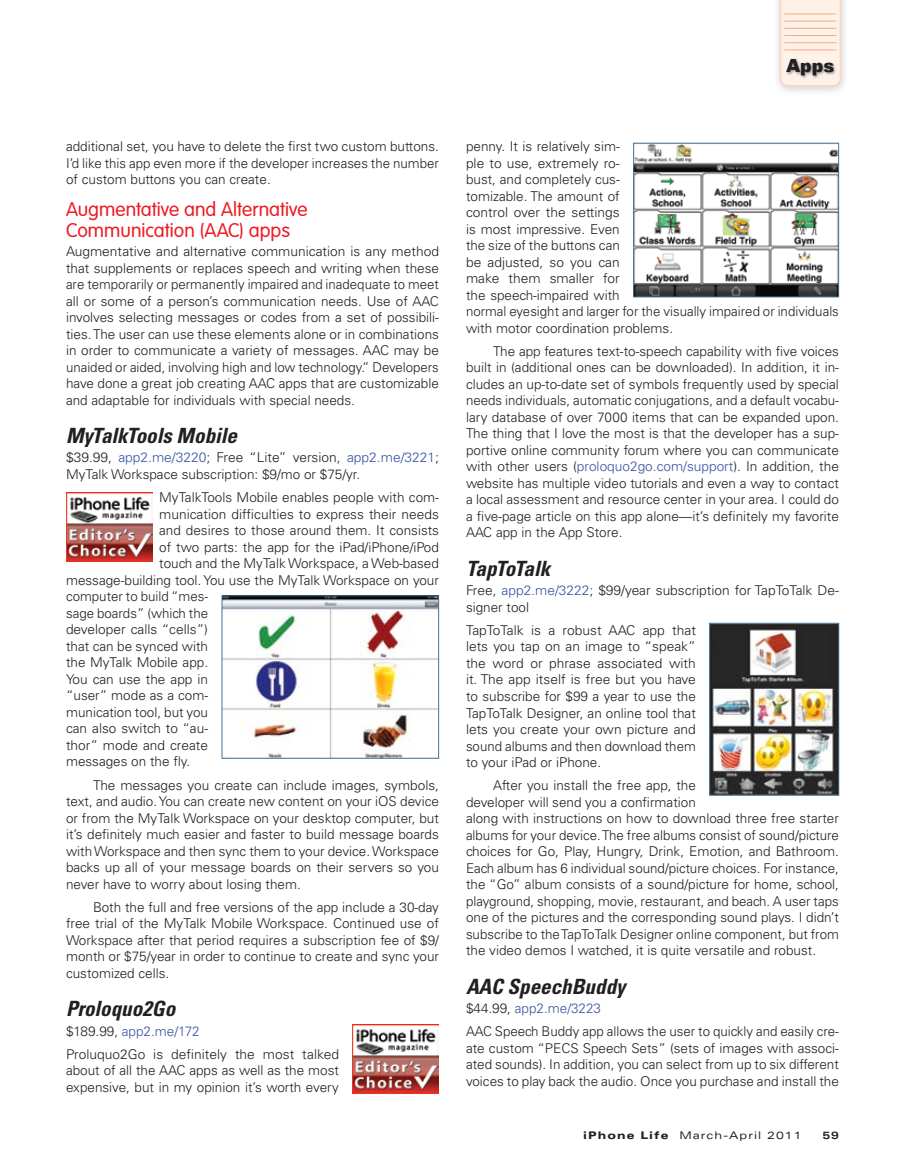
<style>
.page{position:relative;width:905px;height:1175px;background:#fff}
.page>*{position:absolute;margin:0;border:0;box-sizing:border-box;transform-origin:0 0}
.t1{font:italic 700 condensed 21px "Univers";color:#231f20}
.t2{font:italic 700 condensed 21px "Univers";letter-spacing:-.05em;color:#231f20}
.t3{font:300 19.5px/21px "VAG Rounded";color:#ed1c24}
.t4{font:900 expanded 18px "Univers";color:#231f20;scale:.7 1}
.t5{font:300 13.5px/16.5px "Univers";color:#231f20;text-align:justify}
.t6{font:expanded 10.5px "Univers";letter-spacing:.1em;color:#231f20}
.t7{font:700 expanded 10.5px "Univers";color:#231f20}
.s1{color:#3953a4}
.s2{font-weight:900}
</style>
<div class="page">
<div style="left:772px;top:0;width:81px;height:100px;background:#808285;opacity:.75"></div>
<svg style="left:779px;top:0;width:62px;height:86px;background:#fdece2"></svg>
<div style="left:786px;top:57px;width:82px;height:33px;background:#808285;opacity:.75"></div>
<hr style="left:784px;top:50px;width:52px;height:1px;background:#f8ab81">
<hr style="left:784px;top:28px;width:52px;height:1px;background:#f8ab81">
<hr style="left:784px;top:42px;width:52px;height:1px;background:#f8ab81">
<hr style="left:784px;top:35px;width:52px;height:1px;background:#f8ab81">
<hr style="left:784px;top:14px;width:51px;height:1px;background:#f8ab81">
<hr style="left:784px;top:21px;width:52px;height:1px;background:#f8ab81">
<img style="left:352px;top:1024px;width:87px;height:69px">
<img style="left:66px;top:492px;width:86px;height:70px">
<img style="left:224px;top:597px;width:213px;height:159px">
<div style="left:222px;top:595px;width:217px;height:163px;border:1px solid #437395"></div>
<img style="left:635px;top:145px;width:202px;height:150px">
<div style="left:633px;top:143px;width:206px;height:154px;border:1px solid #437395"></div>
<img style="left:711px;top:625px;width:126px;height:168px">
<div style="left:709px;top:623px;width:130px;height:172px;border:1px solid #437395"></div>
<p class="t5" style="left:66px;top:138px;width:374px">additional set, you have to delete the first two custom buttons.<br>I’d like this app even more if the developer increases the number of custom buttons you can create.</p>
<h2 class="t3" style="left:66px;top:198px;width:243px">Augmentative and Alternative<br>Communication (AAC) apps</h2>
<p class="t5" style="left:66px;top:243px;width:374px">Augmentative and alternative communication is any method that supplements or replaces speech and writing when these are temporarily or permanently impaired and inadequate to meet all or some of a person’s communication needs. Use of AAC involves selecting messages or codes from a set of possibili&shy;ties. The user can use these elements alone or in combinations in order to communicate a variety of messages. AAC may be unaided or aided, involving high and low technology.” Developers have done a great job creating AAC apps that are customizable and adaptable for individuals with special needs.</p>
<h1 class="t1" style="left:66px;top:422px;width:173px">MyTalkTools Mobile</h1>
<p class="t5" style="left:66px;top:449px;width:374px">$39.99, <span class="s1">app2.me/3220</span>; Free “Lite” version, <span class="s1">app2.me/3221</span>;<br>MyTalk Workspace subscription: $9/mo or $75/yr.</p>
<p class="t5" style="left:159px;top:489px;width:281px">MyTalkTools Mobile enables people with com-</p>
<p class="t5" style="left:159px;top:505px;width:281px">munication difficulties to express their needs</p>
<p class="t5" style="left:159px;top:522px;width:281px">and desires to those around them. It consists</p>
<p class="t5" style="left:159px;top:538px;width:281px">of two parts: the app for the iPad/iPhone/iPod</p>
<p class="t5" style="left:159px;top:555px;width:281px">touch and the MyTalk Workspace, a Web-based</p>
<p class="t5" style="left:66px;top:571px;width:374px">message-building tool. You use the MyTalk Workspace on your</p>
<p class="t5" style="left:66px;top:588px;width:144px">computer to build “mes-</p>
<p class="t5" style="left:66px;top:604px;width:144px">sage boards” (which the</p>
<p class="t5" style="left:66px;top:621px;width:144px">developer calls “cells”)</p>
<p class="t5" style="left:66px;top:637px;width:144px">that can be synced with</p>
<p class="t5" style="left:66px;top:654px;width:144px">the MyTalk Mobile app.</p>
<p class="t5" style="left:66px;top:670px;width:144px">You can use the app in</p>
<p class="t5" style="left:66px;top:687px;width:144px">“user” mode as a com-</p>
<p class="t5" style="left:66px;top:703px;width:144px">munication tool, but you</p>
<p class="t5" style="left:66px;top:720px;width:144px">can also switch to “au-</p>
<p class="t5" style="left:66px;top:736px;width:144px">thor” mode and create</p>
<p class="t5" style="left:66px;top:753px;width:126px">messages on the fly.</p>
<p class="t5" style="left:66px;top:776px;width:374px;text-indent:27px">The messages you create can include images, symbols, text, and audio. You can create new content on your iOS device or from the MyTalk Workspace on your desktop computer, but it’s definitely much easier and faster to build message boards with Workspace and then sync them to your device. Workspace backs up all of your message boards on their servers so you never have to worry about losing them.</p>
<p class="t5" style="left:66px;top:898px;width:374px;text-indent:27px">Both the full and free versions of the app include a 30-day free trial of the MyTalk Mobile Workspace. Continued use of Workspace after that period requires a subscription fee of $9/ month or $75/year in order to continue to create and sync your customized cells.</p>
<h1 class="t1" style="left:66px;top:995px;width:111px">Proloquo2Go</h1>
<p class="t5" style="left:66px;top:1019px;width:274px;line-height:23.2px">$189.99, <span class="s1">app2.me/172<br></span>Proluquo2Go is definitely the most talked</p>
<p class="t5" style="left:66px;top:1062px;width:274px">about of all the AAC apps as well as the most expensive, but in my opinion it’s worth every</p>
<h3 class="t4" style="left:786px;top:55px;width:70px">Apps</h3>
<p class="t5" style="left:466px;top:138px;width:374px;text-align:left">penny. It is relatively sim-<br>ple to use, extremely ro-<br>bust, and completely cus-<br>tomizable. The amount of<br>control over the settings<br>is most impressive. Even<br>the size of the buttons can<br>be adjusted, so you can<br>make them smaller for<br>the speech-impaired with<br>normal eyesight and larger for the visually impaired or individuals with motor coordination problems.</p>
<p class="t5" style="left:466px;top:343px;width:374px;text-indent:27px">The app features text-to-speech capability with five voices built in (additional ones can be downloaded). In addition, it in&shy;cludes an up-to-date set of symbols frequently used by special needs individuals, automatic conjugations, and a default vocabu&shy;lary database of over 7000 items that can be expanded upon.<br>The thing that I love the most is that the developer has a sup&shy;portive online community forum where you can communicate with other users (<span class="s1">proloquo2go.com/support</span>). In addition, the website has multiple video tutorials and even a way to contact a local assessment and resource center in your area. I could do a five-page article on this app alone—it’s definitely my favorite AAC app in the App Store.</p>
<h1 class="t2" style="left:466px;top:555px;width:86px">TapToTalk</h1>
<p class="t5" style="left:466px;top:582px;width:374px">Free, <span class="s1">app2.me/3222</span>; $99/year subscription for TapToTalk De&shy;signer tool</p>
<p class="t5" style="left:466px;top:622px;width:231px">TapToTalk is a robust AAC app that lets you tap on an image to “speak” the word or phrase associated with it. The app itself is free but you have to subscribe for $99 a year to use the TapToTalk Designer, an online tool that lets you create your own picture and sound albums and then download them to your iPad or iPhone.</p>
<p class="t5" style="left:466px;top:777px;width:374px;text-align:left;text-indent:27px">After you install the free app, the<br>developer will send you a confirmation<br>along with instructions on how to download three free starter albums for your device. The free albums consist of sound/picture choices for Go, Play, Hungry, Drink, Emotion, and Bathroom.<br>Each album has 6 individual sound/picture choices. For instance, the “Go” album consists of a sound/picture for home, school, playground, shopping, movie, restaurant, and beach. A user taps one of the pictures and the corresponding sound plays. I didn’t subscribe to the TapToTalk Designer online component, but from the video demos I watched, it is quite versatile and robust.</p>
<h1 class="t1" style="left:466px;top:973px;width:161px">AAC SpeechBuddy</h1>
<p class="t5" style="left:466px;top:996px;width:374px;line-height:23.2px">$44.99, <span class="s1">app2.me/3223<br></span>AAC Speech Buddy app allows the user to quickly and easily cre-</p>
<p class="t5" style="left:466px;top:1039px;width:374px">ate custom “PECS Speech Sets” (sets of images with associ&shy;ated sounds). In addition, you can select from up to six different voices to play back the audio. Once you purchase and install the</p>
<p class="t6" style="left:583px;top:1129px;width:220px"><span class="s2">iPhone Life</span> March-April 2011</p>
<p class="t7" style="left:822px;top:1129px;width:18px">59</p>
</div>
